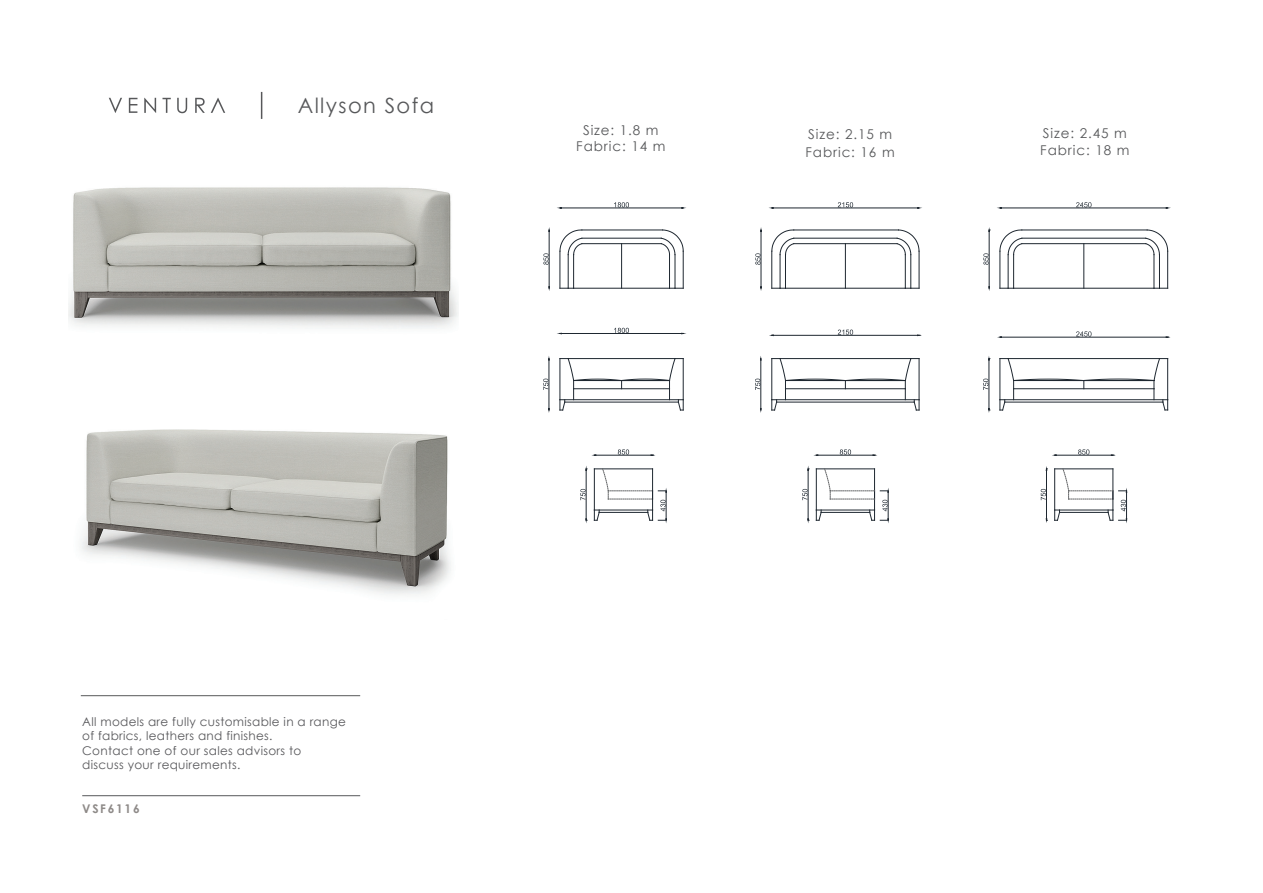
<style>
.page{position:relative;width:1263px;height:893px;background:#fff}
.page>*{position:absolute;margin:0;border:0;box-sizing:border-box;transform-origin:0 0}
.t1{font:21px "Century Gothic";letter-spacing:.065em;color:#57585a}
.t2{font:13.5px/16.2px "Century Gothic";letter-spacing:.065em;color:#57585a}
.t3{font:12px/14.4px "Century Gothic";letter-spacing:.025em;color:#58585b}
.t4{font:700 12px "Century Gothic";letter-spacing:.14em;color:#8e8a88}
</style>
<div class="page">
<svg style="left:261px;top:92px;width:1px;height:27px"></svg>
<svg style="left:109px;top:98px;width:13px;height:15px"></svg>
<svg style="left:129px;top:98px;width:8px;height:15px"></svg>
<svg style="left:144px;top:98px;width:12px;height:15px"></svg>
<svg style="left:162px;top:98px;width:9px;height:15px"></svg>
<svg style="left:177px;top:98px;width:10px;height:15px"></svg>
<svg style="left:195px;top:98px;width:10px;height:15px"></svg>
<svg style="left:211px;top:98px;width:14px;height:15px"></svg>
<img style="left:69px;top:187px;width:389px;height:142px">
<img style="left:81px;top:429px;width:370px;height:166px">
<hr style="left:808px;top:470px;width:1px;height:49px;background:#1e2730">
<svg style="left:802px;top:489px;width:5px;height:11px"></svg>
<hr style="left:1046px;top:470px;width:1px;height:49px;background:#1e2730">
<svg style="left:1041px;top:489px;width:5px;height:11px"></svg>
<hr style="left:1056px;top:455px;width:55px;height:1px;background:#1e2730">
<svg style="left:1078px;top:449px;width:11px;height:6px"></svg>
<svg style="left:816px;top:469px;width:73px;height:52px"></svg>
<hr style="left:818px;top:455px;width:55px;height:1px;background:#1e2730">
<svg style="left:840px;top:449px;width:11px;height:6px"></svg>
<svg style="left:1054px;top:469px;width:73px;height:52px"></svg>
<hr style="left:1059px;top:512px;width:49px;height:1px;background:#1e2730">
<hr style="left:1022px;top:243px;width:124px;height:1px;background:#1e2730">
<hr style="left:1159px;top:255px;width:1px;height:33px;background:#1e2730">
<hr style="left:785px;top:255px;width:1px;height:33px;background:#1e2730">
<hr style="left:785px;top:288px;width:120px;height:1px;background:#1e2730">
<hr style="left:1001px;top:337px;width:165px;height:1px;background:#1e2730">
<svg style="left:1076px;top:331px;width:15px;height:6px"></svg>
<hr style="left:1001px;top:208px;width:165px;height:1px;background:#1e2730">
<svg style="left:1076px;top:202px;width:15px;height:5px"></svg>
<hr style="left:1022px;top:238px;width:124px;height:1px;background:#1e2730">
<hr style="left:794px;top:243px;width:103px;height:1px;background:#1e2730">
<hr style="left:989px;top:360px;width:1px;height:48px;background:#1e2730">
<svg style="left:983px;top:379px;width:5px;height:11px"></svg>
<hr style="left:1000px;top:251px;width:1px;height:37px;background:#1e2730">
<hr style="left:989px;top:232px;width:1px;height:55px;background:#1e2730">
<svg style="left:983px;top:253px;width:5px;height:12px"></svg>
<hr style="left:794px;top:230px;width:104px;height:1px;background:#1e2730">
<svg style="left:772px;top:288px;width:13px;height:1px"></svg>
<svg style="left:1154px;top:288px;width:14px;height:1px"></svg>
<hr style="left:549px;top:232px;width:1px;height:55px;background:#1e2730">
<svg style="left:543px;top:253px;width:6px;height:12px"></svg>
<svg style="left:1145px;top:229px;width:23px;height:26px"></svg>
<hr style="left:1013px;top:288px;width:141px;height:1px;background:#1e2730">
<hr style="left:1022px;top:230px;width:125px;height:1px;background:#1e2730">
<hr style="left:1167px;top:251px;width:1px;height:37px;background:#1e2730">
<hr style="left:794px;top:238px;width:103px;height:1px;background:#1e2730">
<hr style="left:780px;top:255px;width:1px;height:33px;background:#1e2730">
<hr style="left:1154px;top:255px;width:1px;height:33px;background:#1e2730">
<hr style="left:561px;top:208px;width:121px;height:1px;background:#1e2730">
<svg style="left:614px;top:202px;width:15px;height:5px"></svg>
<svg style="left:771px;top:229px;width:23px;height:26px"></svg>
<hr style="left:1083px;top:244px;width:1px;height:44px;background:#1e2730">
<svg style="left:896px;top:229px;width:24px;height:26px"></svg>
<hr style="left:773px;top:208px;width:144px;height:1px;background:#1e2730">
<svg style="left:838px;top:202px;width:15px;height:5px"></svg>
<svg style="left:999px;top:229px;width:24px;height:26px"></svg>
<hr style="left:761px;top:232px;width:1px;height:55px;background:#1e2730">
<svg style="left:755px;top:253px;width:5px;height:12px"></svg>
<hr style="left:1013px;top:255px;width:1px;height:33px;background:#1e2730">
<hr style="left:1008px;top:255px;width:1px;height:33px;background:#1e2730">
<hr style="left:561px;top:333px;width:121px;height:1px;background:#1e2730">
<svg style="left:614px;top:328px;width:15px;height:5px"></svg>
<svg style="left:1000px;top:288px;width:13px;height:1px"></svg>
<hr style="left:621px;top:244px;width:1px;height:44px;background:#1e2730">
<hr style="left:574px;top:288px;width:95px;height:1px;background:#1e2730">
<hr style="left:771px;top:251px;width:1px;height:37px;background:#1e2730">
<hr style="left:549px;top:360px;width:1px;height:48px;background:#1e2730">
<svg style="left:543px;top:379px;width:5px;height:11px"></svg>
<svg style="left:771px;top:358px;width:149px;height:53px"></svg>
<svg style="left:1000px;top:358px;width:168px;height:53px"></svg>
<hr style="left:910px;top:255px;width:1px;height:33px;background:#1e2730">
<hr style="left:773px;top:335px;width:144px;height:1px;background:#1e2730">
<svg style="left:838px;top:330px;width:15px;height:5px"></svg>
<hr style="left:760px;top:360px;width:1px;height:48px;background:#1e2730">
<svg style="left:755px;top:379px;width:5px;height:11px"></svg>
<hr style="left:919px;top:251px;width:1px;height:37px;background:#1e2730">
<hr style="left:845px;top:244px;width:1px;height:44px;background:#1e2730">
<hr style="left:905px;top:255px;width:1px;height:33px;background:#1e2730">
<svg style="left:905px;top:288px;width:14px;height:1px"></svg>
<hr style="left:596px;top:455px;width:55px;height:1px;background:#1e2730">
<svg style="left:618px;top:449px;width:11px;height:6px"></svg>
<hr style="left:560px;top:251px;width:1px;height:37px;background:#1e2730">
<svg style="left:594px;top:469px;width:73px;height:52px"></svg>
<hr style="left:594px;top:469px;width:1px;height:41px;background:#1e2730">
<svg style="left:660px;top:229px;width:24px;height:26px"></svg>
<hr style="left:594px;top:510px;width:58px;height:1px;background:#1e2730">
<hr style="left:669px;top:255px;width:1px;height:33px;background:#1e2730">
<hr style="left:652px;top:469px;width:1px;height:41px;background:#1e2730">
<hr style="left:582px;top:243px;width:79px;height:1px;background:#1e2730">
<hr style="left:675px;top:255px;width:1px;height:33px;background:#1e2730">
<hr style="left:582px;top:238px;width:79px;height:1px;background:#1e2730">
<svg style="left:669px;top:288px;width:14px;height:1px"></svg>
<hr style="left:582px;top:230px;width:81px;height:1px;background:#1e2730">
<hr style="left:683px;top:251px;width:1px;height:37px;background:#1e2730">
<svg style="left:559px;top:229px;width:24px;height:26px"></svg>
<hr style="left:573px;top:255px;width:1px;height:33px;background:#1e2730">
<hr style="left:568px;top:255px;width:1px;height:33px;background:#1e2730">
<svg style="left:560px;top:288px;width:14px;height:1px"></svg>
<hr style="left:586px;top:470px;width:1px;height:49px;background:#1e2730">
<svg style="left:580px;top:489px;width:6px;height:11px"></svg>
<svg style="left:560px;top:358px;width:124px;height:53px"></svg>
<hr style="left:81px;top:695px;width:279px;height:1px;background:#57585a">
<hr style="left:82px;top:795px;width:278px;height:1px;background:#57585a">
<h1 class="t1" style="left:298px;top:91px;width:138px">Allyson Sofa</h1>
<p class="t2" style="left:576px;top:122px;width:91px;text-align:center">Size: 1.8 m<br>Fabric: 14 m</p>
<p class="t2" style="left:805px;top:124px;width:91px;line-height:18px">Size: 2.15 m<br>Fabric: 16 m</p>
<p class="t2" style="left:1040px;top:125px;width:91px">Size: 2.45 m<br>Fabric: 18 m</p>
<p class="t3" style="left:82px;top:714px;width:265px">All models are fully customisable in a range of fabrics, leathers and finishes.<br>Contact one of our sales advisors to<br>discuss your requirements.</p>
<p class="t4" style="left:82px;top:800px;width:59px">VSF6116</p>
</div>
